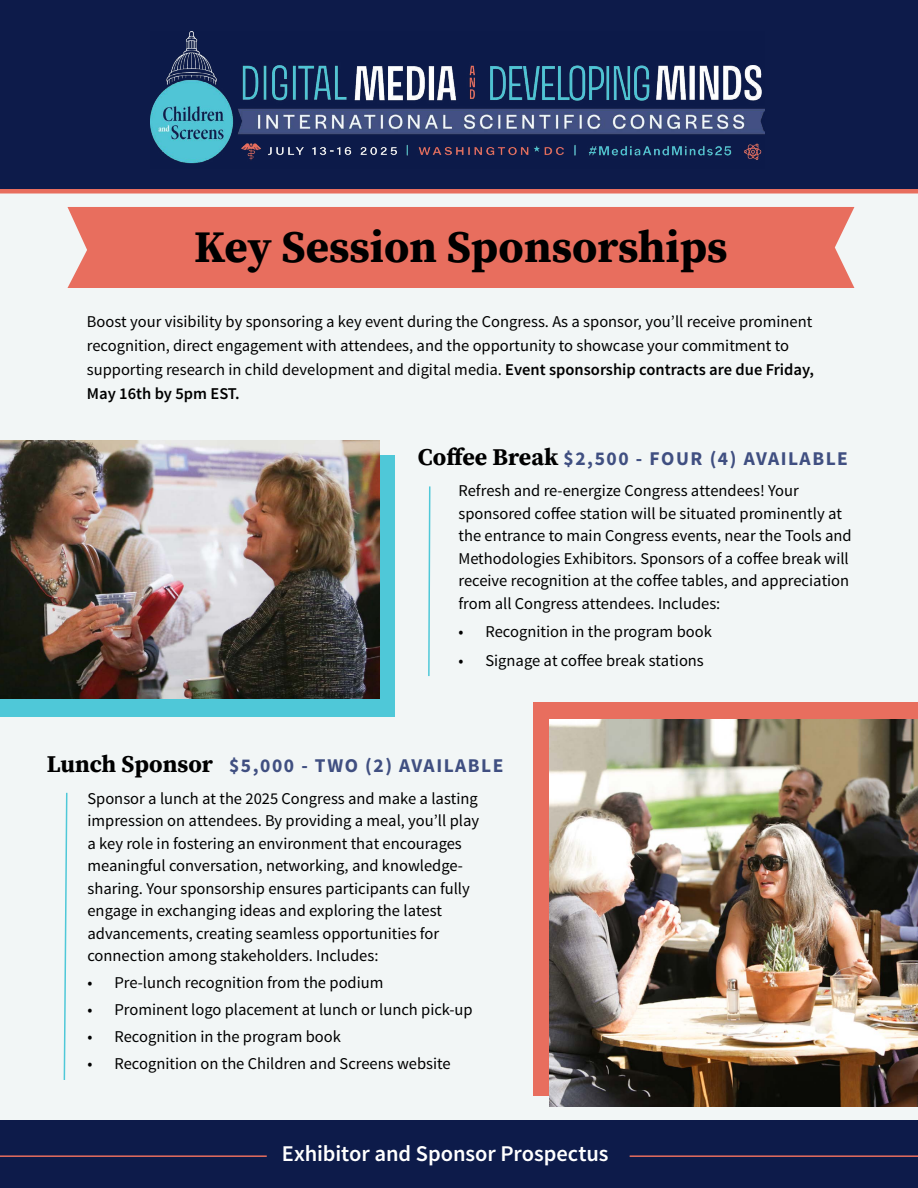
<style>
.page{position:relative;width:918px;height:1188px;background:#fff}
.page>*{position:absolute;margin:0;border:0;box-sizing:border-box;transform-origin:0 0}
.t1{font:45px "Source Serif Variable";color:#000}
.t2{font:600 22.5px "Source Sans Pro";letter-spacing:-.005em;color:#fff}
.t3{font:700 19.5px "Source Sans Pro";letter-spacing:.08em;color:#404f81}
.t4{font:16.5px/22.5px "Source Sans Pro";color:#000}
.s1{font-weight:600}
.s2{font-family:"Source Serif Variable";font-weight:400;font-size:24px;color:#000}
</style>
<div class="page">
<div style="left:0;top:0;width:918px;height:225px;background:#0d1b4a"></div>
<div style="left:0;top:189px;width:918px;height:931px;background:#f2f6f6"></div>
<img style="left:150px;top:32px;width:615px;height:132px">
<div style="left:68px;top:207px;width:786px;height:81px;background:#e86e5e"></div>
<div style="left:0;top:455px;width:394px;height:262px;background:#4fc8d8"></div>
<img style="left:0;top:440px;width:380px;height:259px">
<div style="left:534px;top:702px;width:384px;height:393px;background:#e86e5e"></div>
<img style="left:550px;top:720px;width:368px;height:387px">
<svg style="left:427px;top:485px;width:4px;height:193px"></svg>
<svg style="left:63px;top:791px;width:5px;height:291px"></svg>
<div style="left:0;top:1120px;width:918px;height:68px;background:#0d1b4a"></div>
<hr style="left:630px;top:1155px;width:288px;height:2px;background:#e86e5e">
<hr style="left:0;top:1155px;width:267px;height:2px;background:#e86e5e">
<h1 class="t1" style="left:194px;top:217px;width:535px">Key Session Sponsorships</h1>
<p class="t4" style="left:87px;top:310px;width:729px;line-height:24px">Boost your visibility by sponsoring a key event during the Congress. As a sponsor, you’ll receive prominent recognition, direct engagement with attendees, and the opportunity to showcase your commitment to supporting research in child development and digital media. <span class="s1">Event sponsorship contracts are due Friday, May 16th by 5pm EST.</span></p>
<p class="t3" style="left:418px;top:446px;width:432px"><span class="s2">Coffee Break</span> $2,500 - FOUR (4) AVAILABLE</p>
<p class="t4" style="left:458px;top:480px;width:395px">Refresh and re-energize Congress attendees! Your sponsored coffee station will be situated prominently at the entrance to main Congress events, near the Tools and Methodologies Exhibitors. Sponsors of a coffee break will receive recognition at the coffee tables, and appreciation from all Congress attendees. Includes:</p>
<p class="t4" style="left:458px;top:621px;width:255px">• Recognition in the program book</p>
<p class="t4" style="left:458px;top:649px;width:247px">• Signage at coffee break stations</p>
<p class="t3" style="left:47px;top:753px;width:458px"><span class="s2">Lunch Sponsor</span> $5,000 - TWO (2) AVAILABLE</p>
<p class="t4" style="left:87px;top:787px;width:393px">Sponsor a lunch at the 2025 Congress and make a lasting impression on attendees. By providing a meal, you’ll play a key role in fostering an environment that encourages meaningful conversation, networking, and knowledge&shy;sharing. Your sponsorship ensures participants can fully engage in exchanging ideas and exploring the latest advancements, creating seamless opportunities for connection among stakeholders. Includes:</p>
<p class="t4" style="left:87px;top:972px;width:298px">• Pre-lunch recognition from the podium</p>
<p class="t4" style="left:87px;top:999px;width:387px">• Prominent logo placement at lunch or lunch pick-up</p>
<p class="t4" style="left:87px;top:1026px;width:255px">• Recognition in the program book</p>
<p class="t4" style="left:87px;top:1053px;width:365px">• Recognition on the Children and Screens website</p>
<h2 class="t2" style="left:282px;top:1139px;width:328px">Exhibitor and Sponsor Prospectus</h2>
</div>
